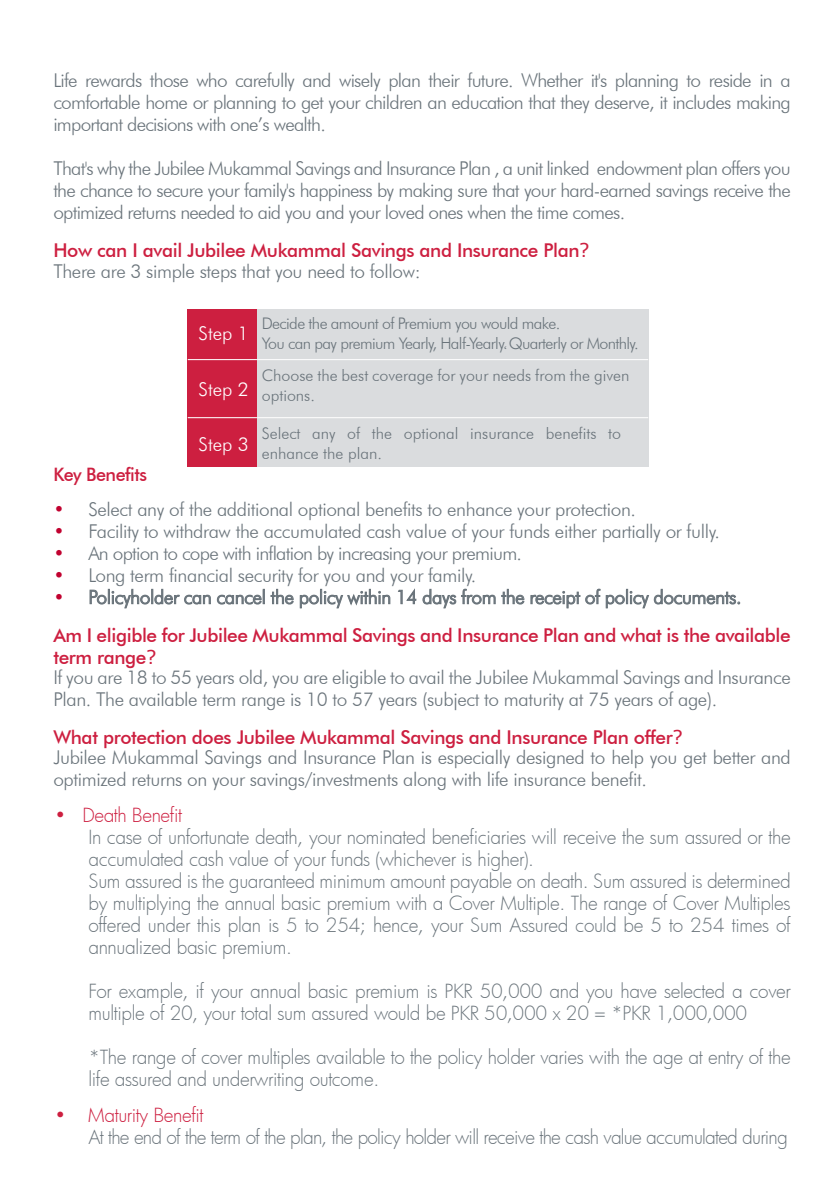
<style>
.page{position:relative;width:836px;height:1196px;background:#fff}
.page>*{position:absolute;margin:0;border:0;box-sizing:border-box;transform-origin:0 0}
.t1{font:300 19px/22px "Futura BT";letter-spacing:-.02em;color:#6a747b;text-align:justify}
.t2{font:300 19px/22px "Futura";letter-spacing:-.02em;color:#6a747b}
.t3{font:500 19px/20.2px "Futura BT";letter-spacing:-.02em;color:#cd1f40}
.t4{font:300 19px "Futura";letter-spacing:-.04em;color:#6a747b}
.t5{font:300 19px "Futura BT";letter-spacing:-.04em;color:#6a747b}
.t6{font:300 19px "Futura";letter-spacing:-.02em;color:#cd1f40}
.t7{font:300 19px "Futura BT";color:#fff}
.t8{font:500 18.4px "Futura BT";letter-spacing:-.025em;color:#cd1f40}
.t9{font:300 16px/20px "Futura BT";color:#6a747b}
.t10{font:300 16px/20px "Futura BT";letter-spacing:-.04em;color:#6a747b}
.s1{font-family:"Verdana";font-weight:400}
.s2{font-weight:300;color:#6a747b}
.s3{font-family:"Adobe Arabic";font-weight:400}
.s4{color:#c10230}
.s5{font-weight:500;color:#cd1f40}
.s6{font-family:"Verdana";font-weight:400;color:#cd1f40}
</style>
<div class="page">
<svg style="left:89px;top:588px;width:122px;height:20px"></svg>
<svg style="left:217px;top:589px;width:47px;height:15px"></svg>
<svg style="left:270px;top:588px;width:120px;height:20px"></svg>
<svg style="left:398px;top:588px;width:18px;height:16px"></svg>
<svg style="left:422px;top:588px;width:73px;height:20px"></svg>
<svg style="left:501px;top:588px;width:23px;height:16px"></svg>
<svg style="left:530px;top:588px;width:210px;height:20px"></svg>
<div style="left:188px;top:309px;width:460px;height:158px;background:#dadcde"></div>
<div style="left:188px;top:309px;width:69px;height:158px;background:#cd1f40"></div>
<hr style="left:257px;top:359px;width:391px;height:1px;background:#fff">
<hr style="left:188px;top:359px;width:69px;height:1px;background:#fff">
<hr style="left:257px;top:417px;width:391px;height:1px;background:#fff">
<hr style="left:188px;top:417px;width:69px;height:1px;background:#fff">
<p class="t1" style="left:53px;top:69px;width:738px">Life rewards those who carefully and wisely plan their future. Whether it's planning to reside in a comfortable home or planning to get your children an education that they deserve, it includes making important decisions with one’s wealth.</p>
<p class="t1" style="left:53px;top:157px;width:738px">That's why the Jubilee Mukammal Savings and Insurance Plan , a unit linked endowment plan offers you the chance to secure your family's happiness by making sure that your hard-earned savings receive the optimized returns needed to aid you and your loved ones when the time comes.</p>
<p class="t3" style="left:53px;top:240px;width:537px">How can I avail Jubilee Mukammal Savings and Insurance Plan<span class="s1">?<br></span><span class="s2">There are 3 simple steps that you need to follow:</span></p>
<p class="t7" style="left:198px;top:322px;width:52px">Step 1</p>
<p class="t7" style="left:198px;top:378px;width:52px">Step 2</p>
<p class="t7" style="left:198px;top:432px;width:52px">Step 3</p>
<p class="t10" style="left:262px;top:313px;width:378px">Decide the amount of Premium you would make.<br>You can pay premium Yearly, Half-Yearly<span class="s3">،</span> Quarterly or Monthly.</p>
<p class="t9" style="left:262px;top:365px;width:369px">Choose the best coverage for your needs from the given options.</p>
<p class="t9" style="left:262px;top:423px;width:360px">Select any of the optional insurance benefits to enhance the plan.</p>
<p class="t8" style="left:53px;top:463px;width:95px">Key Benefits</p>
<p class="t1" style="left:53px;top:497px;width:584px"><span class="s4">•</span> Select any of the additional optional benefits to enhance your protection.</p>
<p class="t1" style="left:53px;top:519px;width:667px"><span class="s4">•</span> Facility to withdraw the accumulated cash value of your funds either partially or fully.</p>
<p class="t5" style="left:53px;top:541px;width:470px"><span class="s4">•</span> An option to cope with inflation by increasing your premium.</p>
<p class="t1" style="left:53px;top:563px;width:424px"><span class="s4">•</span> Long term financial security for you and your family.</p>
<p class="t3" style="left:53px;top:623px;width:738px;line-height:22px">Am I eligible for Jubilee Mukammal Savings and Insurance Plan and what is the available term range<span class="s1">?</span></p>
<p class="t1" style="left:53px;top:665px;width:738px">If you are 18 to 55 years old, you are eligible to avail the Jubilee Mukammal Savings and Insurance<br>Plan. The available term range is 10 to 57 years (subject to maturity at 75 years of age).</p>
<p class="t1" style="left:53px;top:726px;width:738px;line-height:20.2px"><span class="s5">What protection does Jubilee Mukammal Savings and Insurance Plan offer</span><span class="s6">?<br></span>Jubilee Mukammal Savings and Insurance Plan is especially designed to help you get better and</p>
<p class="t1" style="left:53px;top:767px;width:594px">optimized returns on your savings/investments along with life insurance benefit.</p>
<p class="t6" style="left:54px;top:802px;width:129px">• Death Benefit</p>
<p class="t2" style="left:88px;top:825px;width:703px">In case of unfortunate death, your nominated beneficiaries will receive the sum assured or the accumulated cash value of your funds (whichever is higher).<br>Sum assured is the guaranteed minimum amount payable on death. Sum assured is determined by multiplying the annual basic premium with a Cover Multiple. The range of Cover Multiples offered under this plan is 5 to 254; hence, your Sum Assured could be 5 to 254 times of annualized basic premium.</p>
<p class="t2" style="left:88px;top:979px;width:703px">For example, if your annual basic premium is PKR 50,000 and you have selected a cover multiple of 20, your total sum assured would be PKR 50,000 x 20 = *PKR 1,000,000</p>
<p class="t2" style="left:88px;top:1045px;width:703px">*The range of cover multiples available to the policy holder varies with the age at entry of the life assured and underwriting outcome.</p>
<p class="t6" style="left:54px;top:1102px;width:151px">• Maturity Benefit</p>
<p class="t4" style="left:88px;top:1124px;width:700px">At the end of the term of the plan, the policy holder will receive the cash value accumulated during</p>
</div>
